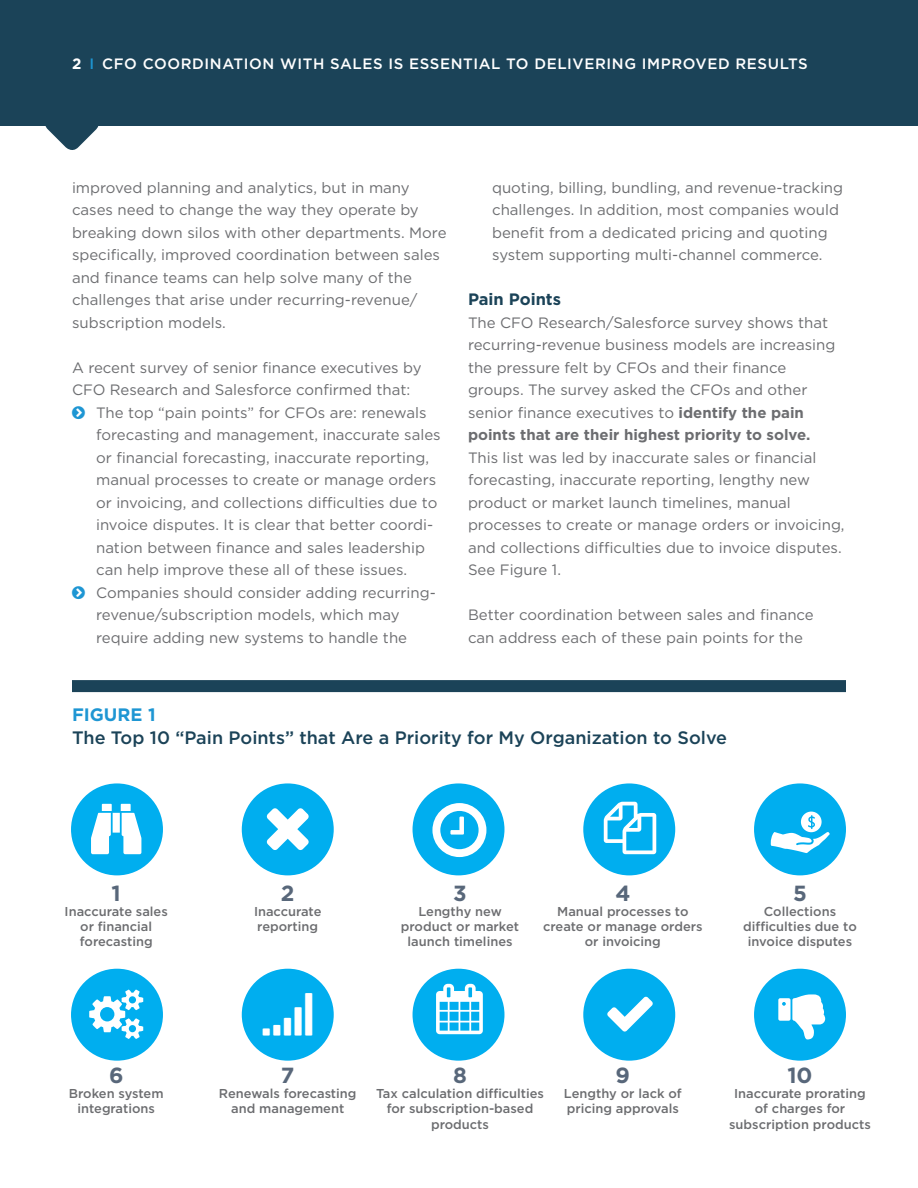
<style>
.page{position:relative;width:918px;height:1188px;background:#fff}
.page>*{position:absolute;margin:0;border:0;box-sizing:border-box;transform-origin:0 0}
.t1{font:700 21.9px "Gotham";color:#58677a}
.t2{font:500 18px "Gotham";color:#1b4358}
.t3{font:700 18px "Gotham";color:#1e96d3}
.Subhead{font:700 16.5px "Gotham";color:#1b4358}
.t4{font:15px/22.5px "Gotham";color:#6c6d70}
.t5{font:500 15px "Gotham";letter-spacing:.04em;color:#fff}
.t6{font:500 12.9px/15.1px "Gotham";color:#6c6d70;text-align:center}
.s1{font-weight:700}
.s2{color:#1e96d3}
</style>
<div class="page">
<div style="left:0;top:0;width:918px;height:126px;background:#1b4358"></div>
<svg style="left:45px;top:126px;width:54px;height:24px"></svg>
<div style="left:72px;top:680px;width:774px;height:12px;background:#1b4358"></div>
<div style="left:242px;top:783px;width:92px;height:92px;background:#00aeef;border-radius:50%"></div>
<div style="left:242px;top:969px;width:92px;height:92px;background:#00aeef;border-radius:50%"></div>
<div style="left:413px;top:783px;width:91px;height:92px;background:#00aeef;border-radius:50%"></div>
<div style="left:413px;top:969px;width:91px;height:92px;background:#00aeef;border-radius:50%"></div>
<div style="left:583px;top:783px;width:92px;height:92px;background:#00aeef;border-radius:50%"></div>
<div style="left:583px;top:969px;width:92px;height:92px;background:#00aeef;border-radius:50%"></div>
<div style="left:754px;top:969px;width:92px;height:92px;background:#00aeef;border-radius:50%"></div>
<div style="left:71px;top:783px;width:92px;height:92px;background:#00aeef;border-radius:50%"></div>
<div style="left:71px;top:969px;width:92px;height:92px;background:#00aeef;border-radius:50%"></div>
<div style="left:754px;top:783px;width:92px;height:92px;background:#00aeef;border-radius:50%"></div>
<svg style="left:770px;top:812px;width:60px;height:41px"></svg>
<p class="t5" style="left:72px;top:55px;width:737px"><span class="s1">2</span> <span class="s2">I</span> CFO COORDINATION WITH SALES IS ESSENTIAL TO DELIVERING IMPROVED RESULTS</p>
<p class="t4" style="left:72px;top:176px;width:376px">improved planning and analytics, but in many cases need to change the way they operate by breaking down silos with other departments. More specifically, improved coordination between sales and finance teams can help solve many of the challenges that arise under recurring-revenue/ subscription models.</p>
<p class="t4" style="left:72px;top:356px;width:351px">A recent survey of senior finance executives by<br>CFO Research and Salesforce confirmed that:</p>
<p class="t4" style="left:96px;top:401px;width:346px">The top “pain points” for CFOs are: renewals forecasting and management, inaccurate sales or financial forecasting, inaccurate reporting, manual processes to create or manage orders or invoicing, and collections difficulties due to invoice disputes. It is clear that better coordi&shy;nation between finance and sales leadership can help improve these all of these issues.</p>
<p class="t4" style="left:96px;top:581px;width:341px">Companies should consider adding recurring&shy;revenue/subscription models, which may require adding new systems to handle the</p>
<p class="t4" style="left:492px;top:176px;width:353px">quoting, billing, bundling, and revenue-tracking challenges. In addition, most companies would benefit from a dedicated pricing and quoting system supporting multi-channel commerce.</p>
<p class="Subhead" style="left:468px;top:290px;width:95px">Pain Points</p>
<p class="t4" style="left:468px;top:311px;width:378px">The CFO Research/Salesforce survey shows that recurring-revenue business models are increasing the pressure felt by CFOs and their finance groups. The survey asked the CFOs and other senior finance executives to <span class="s1">identify the pain points that are their highest priority to solve.<br></span>This list was led by inaccurate sales or financial forecasting, inaccurate reporting, lengthy new product or market launch timelines, manual processes to create or manage orders or invoicing, and collections difficulties due to invoice disputes.<br>See Figure 1.</p>
<p class="t4" style="left:468px;top:603px;width:347px">Better coordination between sales and finance can address each of these pain points for the</p>
<p class="t3" style="left:72px;top:705px;width:85px">FIGURE 1</p>
<p class="t2" style="left:72px;top:727px;width:657px">The Top 10 “Pain Points” that Are a Priority for My Organization to Solve</p>
<p class="t1" style="left:112px;top:880px;width:11px">1</p>
<p class="t6" style="left:65px;top:903px;width:105px">Inaccurate sales or financial forecasting</p>
<p class="t1" style="left:281px;top:880px;width:15px">2</p>
<p class="t6" style="left:254px;top:903px;width:69px;text-align:left">Inaccurate reporting</p>
<p class="t1" style="left:453px;top:880px;width:15px">3</p>
<p class="t6" style="left:401px;top:903px;width:120px">Lengthy new product or market launch timelines</p>
<p class="t1" style="left:615px;top:880px;width:17px">4</p>
<p class="t6" style="left:543px;top:903px;width:161px">Manual processes to create or manage orders or invoicing</p>
<p class="t1" style="left:793px;top:880px;width:15px">5</p>
<p class="t6" style="left:743px;top:903px;width:115px">Collections difficulties due to invoice disputes</p>
<p class="t1" style="left:109px;top:1063px;width:16px">6</p>
<p class="t6" style="left:69px;top:1086px;width:96px">Broken system integrations</p>
<p class="t1" style="left:281px;top:1063px;width:15px">7</p>
<p class="t6" style="left:219px;top:1086px;width:139px">Renewals forecasting and management</p>
<p class="t1" style="left:453px;top:1063px;width:15px">8</p>
<p class="t6" style="left:376px;top:1086px;width:170px">Tax calculation difficulties for subscription-based products</p>
<p class="t1" style="left:616px;top:1063px;width:16px">9</p>
<p class="t6" style="left:564px;top:1086px;width:119px;text-align:left">Lengthy or lack of pricing approvals</p>
<p class="t1" style="left:787px;top:1063px;width:27px">10</p>
<p class="t6" style="left:729px;top:1086px;width:143px">Inaccurate prorating of charges for subscription products</p>
</div>
